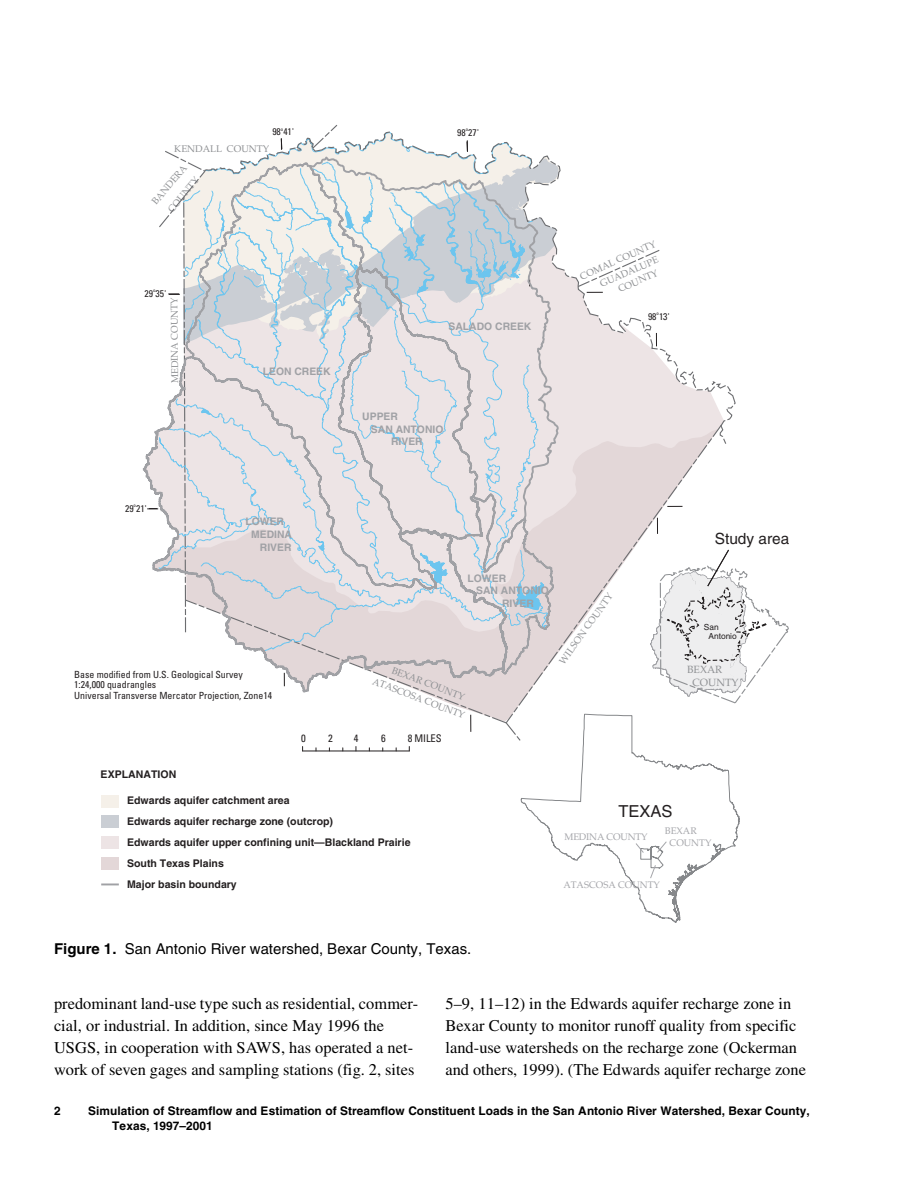
<style>
.page{position:relative;width:918px;height:1188px;background:#fff}
.page>*{position:absolute;margin:0;border:0;box-sizing:border-box;transform-origin:0 0}
.t1{font:16.5px "Helvetica";color:#231f20}
.t2{font:16.35px/21.9px "Times";letter-spacing:.005em;color:#000}
.t3{font:15.45px "Helvetica";color:#231f20}
.t4{font:15px "Helvetica";color:#000}
.t5{font:700 11.85px/15px "Helvetica";letter-spacing:.005em;color:#000}
.t6{font:700 10.5px/20.9px "Helvetica";color:#231f20}
.t7{font:10.5px "Palatino";color:#8f9194}
.t8{font:condensed 10.5px "Univers";letter-spacing:-.01em;color:#231f20}
.t9{font:700 10.35px/12.6px "Helvetica";color:#a0a1a5}
.t10{font:condensed 9.9px/21.5px "Univers";color:#231f20}
.t11{font:9.6px/15.5px "Palatino";letter-spacing:-.005em;color:#8f9194}
.t12{font:condensed 9.6px "Univers";color:#231f20}
.t13{font:9.6px "Palatino";color:#a5a6aa}
.t14{font:9.6px "Palatino";letter-spacing:-.02em;color:#a5a6aa}
.t15{font:8.4px/8.4px "Helvetica";color:#231f20}
.t16{font:condensed 4.8px "Univers";color:#231f20}
.s1{font-weight:700}
</style>
<div class="page">
<hr style="left:303px;top:751px;width:106px;height:1px;background:#231f20">
<svg style="left:520px;top:751px;width:220px;height:171px"></svg>
<svg style="left:635px;top:843px;width:9px;height:10px"></svg>
<svg style="left:657px;top:841px;width:10px;height:12px"></svg>
<svg style="left:650px;top:865px;width:6px;height:14px"></svg>
<div style="left:101px;top:815px;width:18px;height:13px;background:#caced4"></div>
<div style="left:101px;top:836px;width:18px;height:13px;background:#ede4e5"></div>
<svg style="left:101px;top:884px;width:18px;height:1px"></svg>
<div style="left:101px;top:857px;width:18px;height:13px;background:#e3d7d8"></div>
<div style="left:101px;top:795px;width:18px;height:13px;background:#f5f0e9"></div>
<svg style="left:144px;top:125px;width:645px;height:626px"></svg>
<p class="t16" style="left:281px;top:127px;width:4px">o</p>
<p class="t12" style="left:457px;top:129px;width:24px">98 27'</p>
<p class="t12" style="left:272px;top:129px;width:24px">98 41'</p>
<p class="t16" style="left:466px;top:128px;width:4px">o</p>
<p class="t11" style="left:227px;top:142px;width:44px">COUNTY</p>
<p class="t11" style="left:174px;top:142px;width:49px">KENDALL</p>
<p class="t11" style="left:148px;top:198px;width:50px;line-height:17.2px;text-align:center;rotate:-50deg">BANDERA<br>COUNTY</p>
<p class="t16" style="left:153px;top:288px;width:4px">o</p>
<p class="t12" style="left:145px;top:290px;width:24px">29 35'</p>
<p class="t11" style="left:168px;top:383px;width:88px;rotate:-90deg">MEDINA COUNTY</p>
<p class="t16" style="left:134px;top:504px;width:4px">o</p>
<p class="t12" style="left:125px;top:505px;width:24px">29 21'</p>
<p class="t9" style="left:263px;top:366px;width:69px">LEON CREEK</p>
<p class="t9" style="left:251px;top:516px;width:42px;text-indent:-6px">LOWER<br>MEDINA</p>
<p class="t9" style="left:260px;top:542px;width:33px">RIVER</p>
<p class="t9" style="left:449px;top:321px;width:84px">SALADO CREEK</p>
<p class="t9" style="left:362px;top:411px;width:37px">UPPER</p>
<p class="t9" style="left:371px;top:424px;width:74px">SAN ANTONIO</p>
<p class="t9" style="left:391px;top:436px;width:33px">RIVER</p>
<p class="t11" style="left:592px;top:264px;width:68px;text-indent:-15px;rotate:-24deg">COMAL COUNTY<br>GUADALUPE</p>
<p class="t11" style="left:616px;top:283px;width:44px;rotate:-24deg">COUNTY</p>
<p class="t16" style="left:657px;top:312px;width:4px">o</p>
<p class="t12" style="left:648px;top:313px;width:24px">98 13'</p>
<p class="t3" style="left:715px;top:533px;width:76px">Study area</p>
<p class="t9" style="left:468px;top:573px;width:40px">LOWER</p>
<p class="t9" style="left:476px;top:585px;width:74px">SAN ANTONIO</p>
<p class="t9" style="left:502px;top:598px;width:33px">RIVER</p>
<p class="t11" style="left:556px;top:659px;width:86px;rotate:-55deg">WILSON COUNTY</p>
<p class="t15" style="left:708px;top:624px;width:30px;text-indent:-5px">San<br>Antonio</p>
<p class="t7" style="left:687px;top:666px;width:37px">BEXAR</p>
<p class="t11" style="left:382px;top:658px;width:99px;line-height:17.1px;text-indent:14px;rotate:21deg">BEXAR COUNTY<br>ATASCOSA COUNTY</p>
<p class="t10" style="left:74px;top:664px;width:199px">Base modified from U.S. Geological Survey<br>Universal Transverse Mercator Projection, Zone14</p>
<p class="t10" style="left:74px;top:675px;width:84px">1:24,000 quadrangles</p>
<p class="t7" style="left:692px;top:679px;width:48px">COUNTY</p>
<p class="t8" style="left:301px;top:734px;width:6px">0</p>
<p class="t8" style="left:328px;top:734px;width:6px">2</p>
<p class="t8" style="left:354px;top:734px;width:6px">4</p>
<p class="t8" style="left:381px;top:734px;width:6px">6</p>
<p class="t8" style="left:408px;top:734px;width:35px">8 MILES</p>
<p class="t6" style="left:101px;top:765px;width:77px">EXPLANATION</p>
<p class="t6" style="left:127px;top:791px;width:285px">Edwards aquifer catchment area<br>Edwards aquifer recharge zone (outcrop)<br>Edwards aquifer upper confining unit—Blackland Prairie South Texas Plains<br>Major basin boundary</p>
<p class="t4" style="left:54px;top:943px;width:419px"><span class="s1">Figure 1.</span> San Antonio River watershed, Bexar County, Texas.</p>
<p class="t1" style="left:618px;top:805px;width:56px">TEXAS</p>
<p class="t13" style="left:665px;top:827px;width:33px">BEXAR</p>
<p class="t14" style="left:564px;top:833px;width:85px">MEDINA COUNTY</p>
<p class="t13" style="left:670px;top:839px;width:43px">COUNTY</p>
<p class="t13" style="left:563px;top:881px;width:98px">ATASCOSA COUNTY</p>
<p class="t2" style="left:446px;top:994px;width:347px">5–9, 11–12) in the Edwards aquifer recharge zone in</p>
<p class="t2" style="left:446px;top:1016px;width:352px">Bexar County to monitor runoff quality from specific</p>
<p class="t2" style="left:446px;top:1038px;width:353px">land-use watersheds on the recharge zone (Ockerman</p>
<p class="t2" style="left:446px;top:1060px;width:362px">and others, 1999). (The Edwards aquifer recharge zone</p>
<p class="t2" style="left:54px;top:994px;width:366px">predominant land-use type such as residential, commer&shy;cial, or industrial. In addition, since May 1996 the USGS, in cooperation with SAWS, has operated a net&shy;work of seven gages and sampling stations (fig. 2, sites</p>
<p class="t5" style="left:112px;top:1105px;width:699px;text-indent:-24px">Simulation of Streamflow and Estimation of Streamflow Constituent Loads in the San Antonio River Watershed, Bexar County,<br>Texas, 1997–2001</p>
<p class="t5" style="left:54px;top:1105px;width:8px">2</p>
</div>
